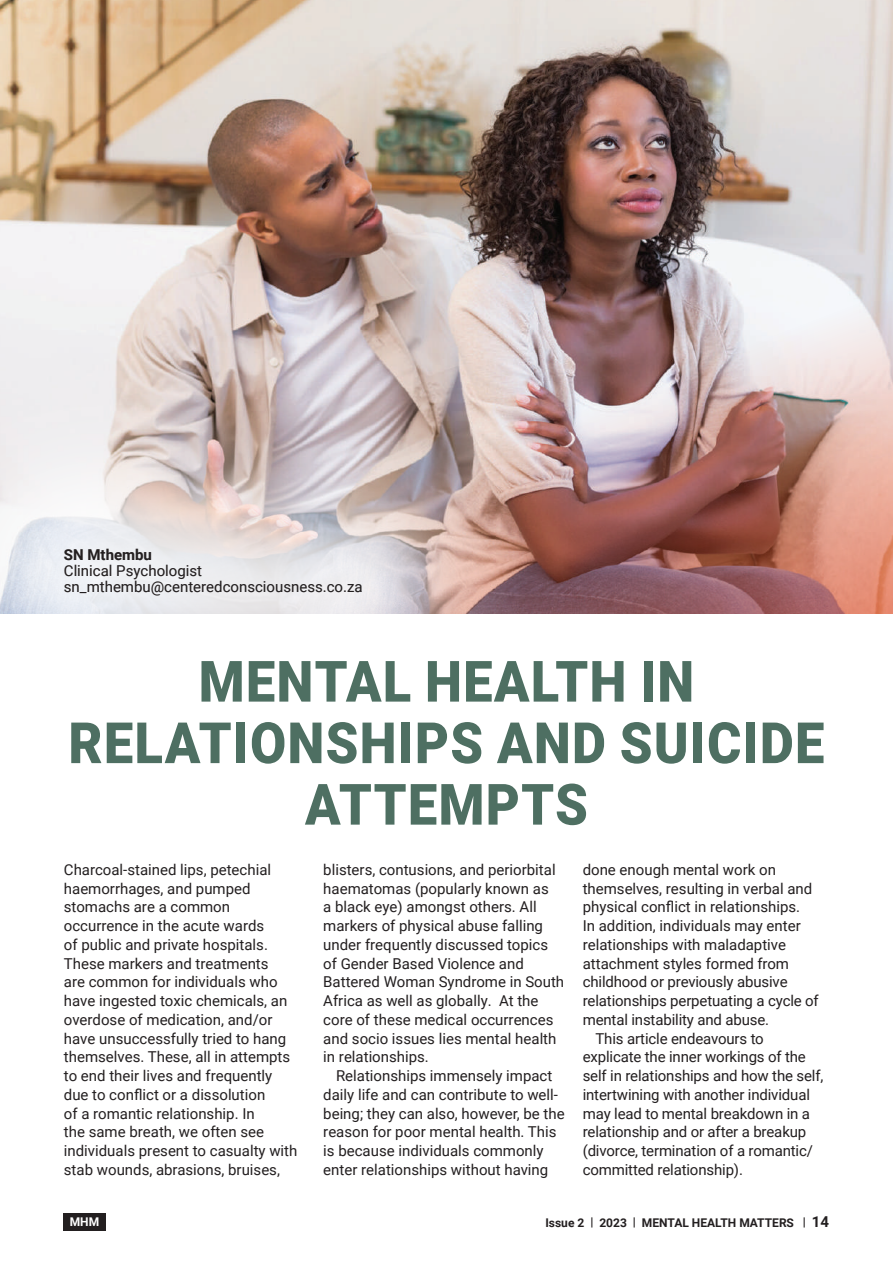
<style>
.page{position:relative;width:893px;height:1263px;background:#fff}
.page>*{position:absolute;margin:0;border:0;box-sizing:border-box;transform-origin:0 0}
.t1{font:900 57px/61.5px "Roboto";letter-spacing:.025em;color:#4e6f62;text-align:center;scale:.92 1}
.t2{font:15px/18.8px "Roboto";color:#231f20}
.t3{font:700 15px "Roboto";color:#231f20}
.t4{font:700 12px "Roboto";color:#231f20}
.t5{font:700 12px "Roboto";color:#fff}
.s1{font-size:15px}
</style>
<div class="page">
<div style="left:63px;top:1213px;width:42px;height:17px;background:#231f20"></div>
<img style="left:0;top:0;width:893px;height:613px">
<div style="left:0;top:369px;width:538px;height:404px;background:#fff;opacity:.75"></div>
<p class="t3" style="left:64px;top:544px;width:90px">SN Mthembu</p>
<p class="t2" style="left:64px;top:562px;width:300px;line-height:16.2px">Clinical Psychologist sn_mthembu@centeredconsciousness.co.za</p>
<h1 class="t1" style="left:68px;top:648px;width:823px">MENTAL HEALTH IN<br>RELATIONSHIPS AND SUICIDE<br>ATTEMPTS</h1>
<p class="t2" style="left:64px;top:860px;width:235px">Charcoal-stained lips, petechial haemorrhages, and pumped stomachs are a common occurrence in the acute wards<br>of public and private hospitals.<br>These markers and treatments<br>are common for individuals who have ingested toxic chemicals, an overdose of medication, and/or have unsuccessfully tried to hang themselves. These, all in attempts to end their lives and frequently due to conflict or a dissolution<br>of a romantic relationship. In<br>the same breath, we often see individuals present to casualty with stab wounds, abrasions, bruises,</p>
<p class="t2" style="left:323px;top:860px;width:242px">blisters, contusions, and periorbital haematomas (popularly known as<br>a black eye) amongst others. All markers of physical abuse falling under frequently discussed topics of Gender Based Violence and<br>Battered Woman Syndrome in South<br>Africa as well as globally. At the core of these medical occurrences and socio issues lies mental health in relationships.</p>
<p class="t2" style="left:323px;top:1066px;width:243px;text-indent:13px">Relationships immensely impact daily life and can contribute to well&shy;being; they can also, however, be the reason for poor mental health. This is because individuals commonly enter relationships without having</p>
<p class="t2" style="left:583px;top:860px;width:195px">done enough mental work on</p>
<p class="t2" style="left:583px;top:878px;width:231px">themselves, resulting in verbal and</p>
<p class="t2" style="left:583px;top:897px;width:219px">physical conflict in relationships.</p>
<p class="t2" style="left:583px;top:916px;width:220px">In addition, individuals may enter</p>
<p class="t2" style="left:583px;top:935px;width:205px">relationships with maladaptive</p>
<p class="t2" style="left:583px;top:953px;width:208px">attachment styles formed from</p>
<p class="t2" style="left:583px;top:972px;width:206px">childhood or previously abusive</p>
<p class="t2" style="left:583px;top:991px;width:238px">relationships perpetuating a cycle of</p>
<p class="t2" style="left:583px;top:1010px;width:188px">mental instability and abuse.</p>
<p class="t2" style="left:595px;top:1028px;width:170px">This article endeavours to</p>
<p class="t2" style="left:583px;top:1047px;width:225px">explicate the inner workings of the</p>
<p class="t2" style="left:583px;top:1066px;width:242px">self in relationships and how the self,</p>
<p class="t2" style="left:583px;top:1085px;width:229px">intertwining with another individual</p>
<p class="t2" style="left:583px;top:1103px;width:229px">may lead to mental breakdown in a</p>
<p class="t2" style="left:583px;top:1122px;width:225px">relationship and or after a breakup</p>
<p class="t2" style="left:583px;top:1141px;width:232px">(divorce, termination of a romantic/</p>
<p class="t2" style="left:583px;top:1160px;width:162px">committed relationship).</p>
<p class="t5" style="left:70px;top:1213px;width:31px">MHM</p>
<p class="t4" style="left:545px;top:1214px;width:285px">Issue 2 | 2023 | MENTAL HEALTH MATTERS | <span class="s1">14</span></p>
</div>
